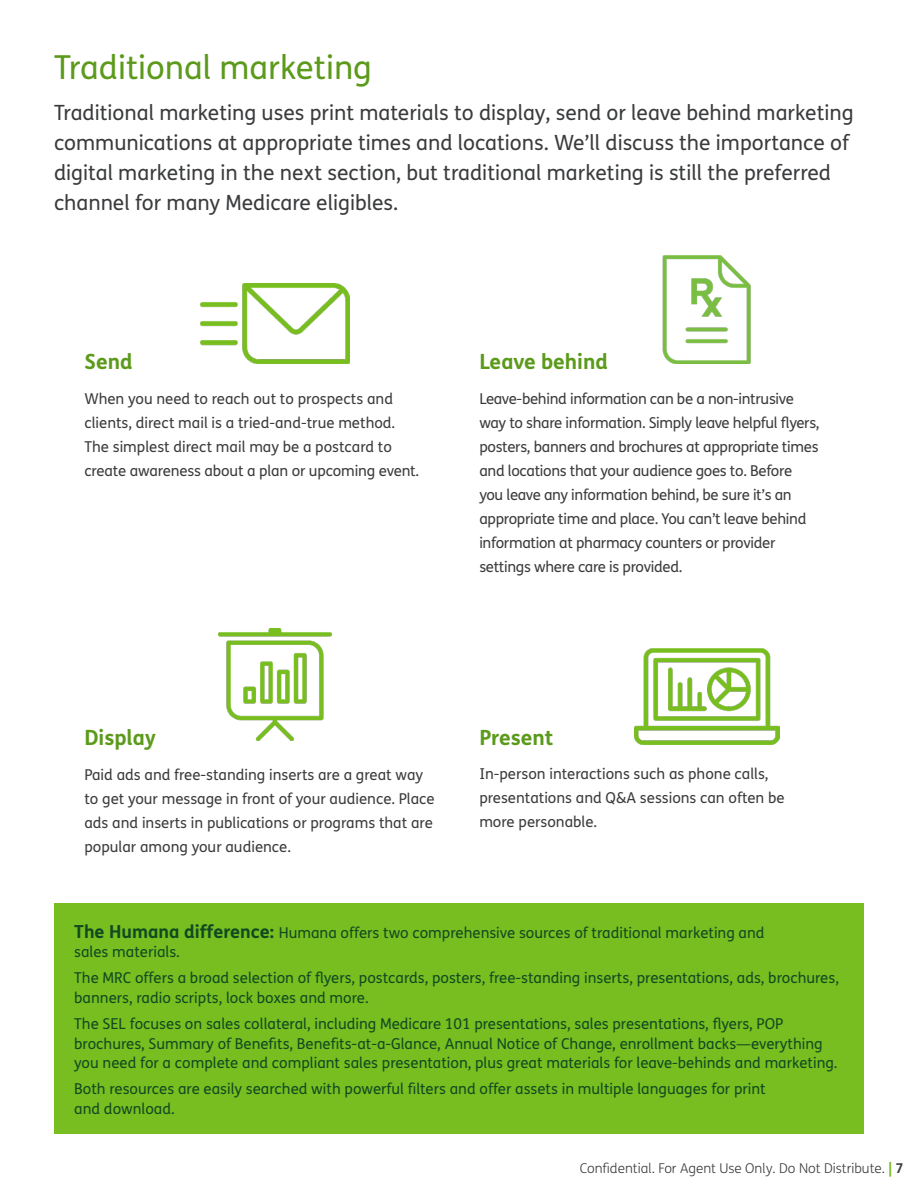
<style>
.page{position:relative;width:918px;height:1188px;background:#fff}
.page>*{position:absolute;margin:0;border:0;box-sizing:border-box;transform-origin:0 0}
.t1{font:33px "FS Humana";color:#5c9a1b}
.t2{font:21px/30px "FS Humana";color:#3a3b3d}
.t3{font:700 21px "FS Humana";color:#5c9a1b}
.t4{font:15px/24px "FS Humana";letter-spacing:-.015em;color:#3a3b3d}
.t5{font:15px/19.5px "FS Humana";color:#114a21}
.t6{font:300 13.5px "FS Humana";color:#3a3b3d}
.s1{font-weight:700;font-size:18px}
.s2{font-weight:700;color:#78be20}
.s3{font-weight:700}
</style>
<div class="page">
<div style="left:54px;top:904px;width:810px;height:230px;background:#78be20"></div>
<img style="left:200px;top:284px;width:150px;height:79px">
<img style="left:662px;top:255px;width:89px;height:108px">
<img style="left:218px;top:628px;width:114px;height:113px">
<img style="left:634px;top:648px;width:145px;height:97px">
<h1 class="t1" style="left:54px;top:44px;width:319px">Traditional marketing</h1>
<p class="t2" style="left:54px;top:97px;width:801px">Traditional marketing uses print materials to display, send or leave behind marketing communications at appropriate times and locations. We’ll discuss the importance of digital marketing in the next section, but traditional marketing is still the preferred channel for many Medicare eligibles.</p>
<h2 class="t3" style="left:84px;top:345px;width:50px">Send</h2>
<p class="t4" style="left:84px;top:386px;width:336px">When you need to reach out to prospects and clients, direct mail is a tried-and-true method.<br>The simplest direct mail may be a postcard to create awareness about a plan or upcoming event.</p>
<h2 class="t3" style="left:479px;top:345px;width:130px">Leave behind</h2>
<p class="t4" style="left:479px;top:386px;width:342px">Leave-behind information can be a non-intrusive way to share information. Simply leave helpful flyers, posters, banners and brochures at appropriate times and locations that your audience goes to. Before you leave any information behind, be sure it’s an appropriate time and place. You can’t leave behind information at pharmacy counters or provider settings where care is provided.</p>
<h2 class="t3" style="left:84px;top:722px;width:73px">Display</h2>
<p class="t4" style="left:84px;top:763px;width:352px">Paid ads and free-standing inserts are a great way to get your message in front of your audience. Place ads and inserts in publications or programs that are popular among your audience.</p>
<h2 class="t3" style="left:479px;top:721px;width:76px">Present</h2>
<p class="t4" style="left:479px;top:762px;width:307px">In-person interactions such as phone calls, presentations and Q&amp;A sessions can often be more personable.</p>
<p class="t5" style="left:74px;top:922px;width:692px"><span class="s1">The Humana difference:</span> Humana offers two comprehensive sources of traditional marketing and sales materials.</p>
<p class="t5" style="left:74px;top:968px;width:766px">The MRC offers a broad selection of flyers, postcards, posters, free-standing inserts, presentations, ads, brochures, banners, radio scripts, lock boxes and more.</p>
<p class="t5" style="left:74px;top:1014px;width:765px">The SEL focuses on sales collateral, including Medicare 101 presentations, sales presentations, flyers, POP brochures, Summary of Benefits, Benefits-at-a-Glance, Annual Notice of Change, enrollment backs—everything you need for a complete and compliant sales presentation, plus great materials for leave-behinds and marketing.</p>
<p class="t5" style="left:74px;top:1079px;width:693px">Both resources are easily searched with powerful filters and offer assets in multiple languages for print and download.</p>
<p class="t6" style="left:580px;top:1159px;width:325px">Confidential. For Agent Use Only. Do Not Distribute. <span class="s2">|</span> <span class="s3">7</span></p>
</div>
